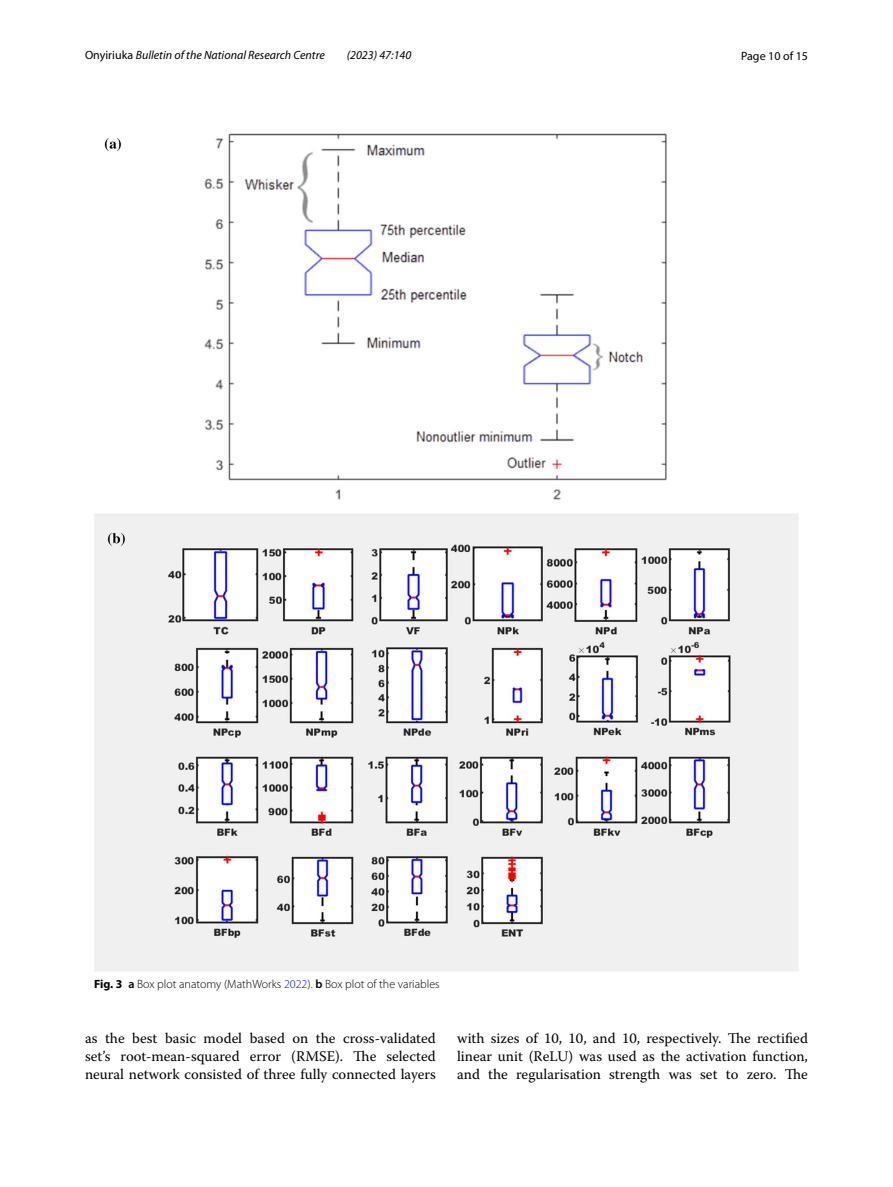
<style>
.page{position:relative;width:893px;height:1187px;background:#fff}
.page>*{position:absolute;margin:0;border:0;box-sizing:border-box;transform-origin:0 0}
.t1{font:14.7px/18px "Warnock Pro";color:#000;text-align:justify}
.t2{font:300 12px "Myriad Pro";color:#000}
.t3{font:italic 12px "Myriad Pro";color:#000}
.t4{font:12px "Myriad Pro";color:#000}
.s1{font-style:normal}
.s2{font-weight:700}
.s3{font-weight:600}
.s4{color:#00f}
</style>
<div class="page">
<img style="left:94px;top:133px;width:704px;height:838px">
<p class="t3" style="left:85px;top:48px;width:241px"><span class="s1">Onyiriuka</span> Bulletin of the National Research Centre</p>
<p class="t3" style="left:347px;top:48px;width:66px">(2023) 47:140</p>
<p class="t4" style="left:741px;top:48px;width:68px">Page 10 of 15</p>
<p class="t2" style="left:94px;top:976px;width:347px"><span class="s2">Fig. 3</span> <span class="s3">a</span> Box plot anatomy (MathWorks <span class="s4">2022</span>). <span class="s3">b</span> Box plot of the variables</p>
<p class="t1" style="left:85px;top:1028px;width:352px">as the best basic model based on the cross-validated set’s root-mean-squared error (RMSE). The selected neural network consisted of three fully connected layers</p>
<p class="t1" style="left:457px;top:1028px;width:352px">with sizes of 10, 10, and 10, respectively. The rectified linear unit (ReLU) was used as the activation function, and the regularisation strength was set to zero. The</p>
</div>
